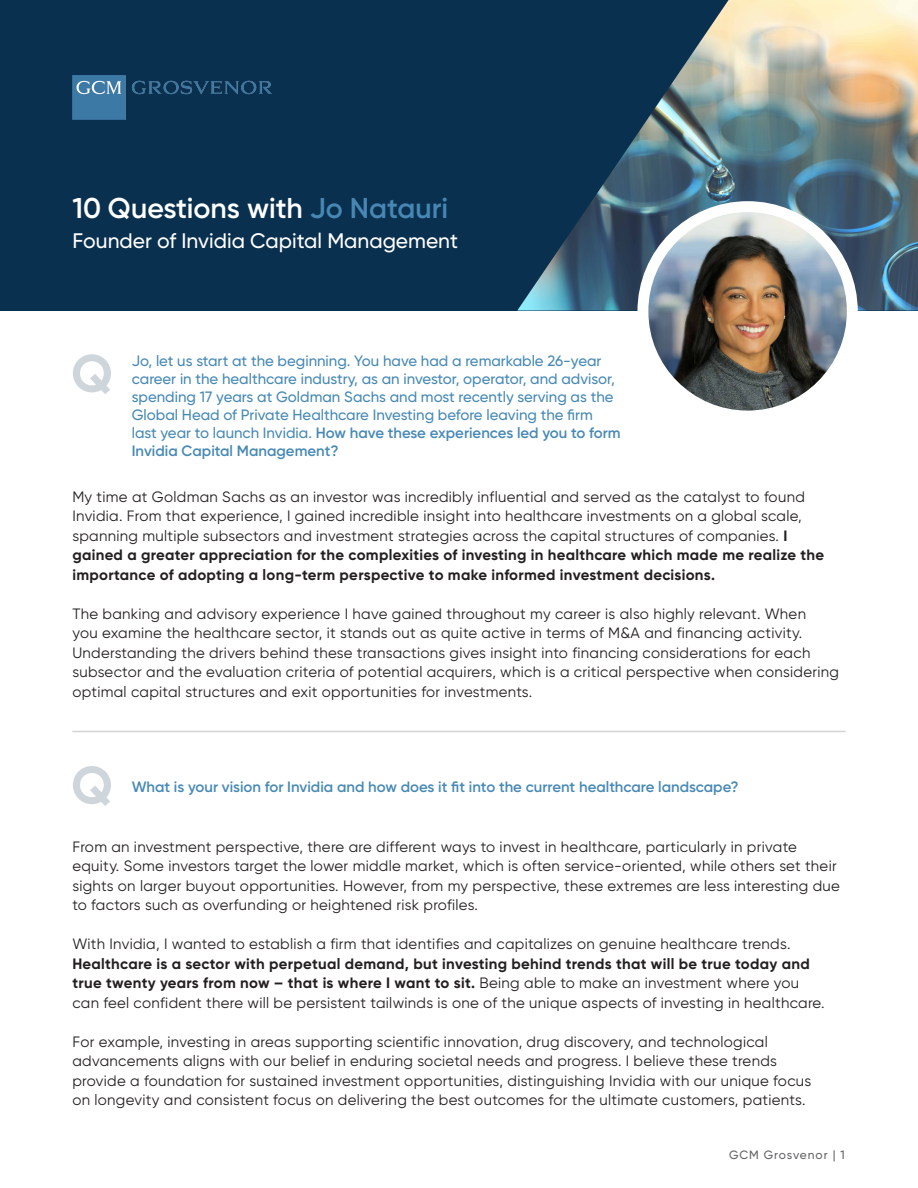
<style>
.page{position:relative;width:918px;height:1188px;background:#fff}
.page>*{position:absolute;margin:0;border:0;box-sizing:border-box;transform-origin:0 0}
.t1{font:600 28.65px "Gilroy";color:#fff}
.t2{font:500 21px "Gilroy";color:#fff}
.t3{font:15px/19.5px "Gilroy";letter-spacing:.02em;color:#231f20}
.t4{font:500 15px/18px "Gilroy";color:#4789b5}
.t5{font:700 15px/19.5px "Gilroy";letter-spacing:.02em;color:#231f20}
.t6{font:600 15px "Gilroy";color:#4789b5}
.t7{font:500 12px "Gilroy";letter-spacing:.08em;color:#636466}
.s1{color:#4887b3}
.s2{font-weight:600}
.s3{font-weight:700}
.s4{font-weight:400}
</style>
<div class="page">
<div style="left:0;top:0;width:918px;height:310px;background:#0a304f"></div>
<img style="left:517px;top:0;width:401px;height:310px">
<div style="left:637px;top:201px;width:221px;height:220px;background:#fff;border-radius:50%"></div>
<img style="left:648px;top:212px;width:199px;height:199px;border-radius:99px">
<img style="left:72px;top:76px;width:200px;height:43px">
<svg style="left:73px;top:354px;width:38px;height:40px"></svg>
<svg style="left:73px;top:766px;width:38px;height:40px"></svg>
<hr style="left:72px;top:731px;width:774px;height:1px;background:#231f20">
<h1 class="t1" style="left:72px;top:190px;width:377px">10 Questions with <span class="s1">Jo Natauri</span></h1>
<h2 class="t2" style="left:72px;top:228px;width:387px">Founder of Invidia Capital Management</h2>
<p class="t4" style="left:132px;top:352px;width:490px">Jo, let us start at the beginning. You have had a remarkable 26-year career in the healthcare industry, as an investor, operator, and advisor, spending 17 years at Goldman Sachs and most recently serving as the Global Head of Private Healthcare Investing before leaving the firm last year to launch Invidia. <span class="s2">How have these experiences led you to form Invidia Capital Management?</span></p>
<p class="t3" style="left:72px;top:487px;width:753px">My time at Goldman Sachs as an investor was incredibly influential and served as the catalyst to found Invidia. From that experience, I gained incredible insight into healthcare investments on a global scale, spanning multiple subsectors and investment strategies across the capital structures of companies. <span class="s3">I gained a greater appreciation for the complexities of investing in healthcare which made me realize the importance of adopting a long-term perspective to make informed investment decisions.</span></p>
<p class="t3" style="left:72px;top:604px;width:768px">The banking and advisory experience I have gained throughout my career is also highly relevant. When<br>you examine the healthcare sector, it stands out as quite active in terms of M&amp;A and financing activity.<br>Understanding the drivers behind these transactions gives insight into financing considerations for each subsector and the evaluation criteria of potential acquirers, which is a critical perspective when considering optimal capital structures and exit opportunities for investments.</p>
<p class="t6" style="left:132px;top:777px;width:608px">What is your vision for Invidia and how does it fit into the current healthcare landscape?</p>
<p class="t3" style="left:72px;top:837px;width:769px">From an investment perspective, there are different ways to invest in healthcare, particularly in private equity. Some investors target the lower middle market, which is often service-oriented, while others set their sights on larger buyout opportunities. However, from my perspective, these extremes are less interesting due to factors such as overfunding or heightened risk profiles.</p>
<p class="t3" style="left:72px;top:934px;width:720px">With Invidia, I wanted to establish a firm that identifies and capitalizes on genuine healthcare trends.</p>
<p class="t5" style="left:72px;top:954px;width:754px">Healthcare is a sector with perpetual demand, but investing behind trends that will be true today and true twenty years from now – that is where I want to sit. <span class="s4">Being able to make an investment where you can feel confident there will be persistent tailwinds is one of the unique aspects of investing in healthcare.</span></p>
<p class="t3" style="left:72px;top:1032px;width:741px">For example, investing in areas supporting scientific innovation, drug discovery, and technological advancements aligns with our belief in enduring societal needs and progress. I believe these trends provide a foundation for sustained investment opportunities, distinguishing Invidia with our unique focus on longevity and consistent focus on delivering the best outcomes for the ultimate customers, patients.</p>
<p class="t7" style="left:729px;top:1148px;width:117px">GCM Grosvenor | 1</p>
</div>
